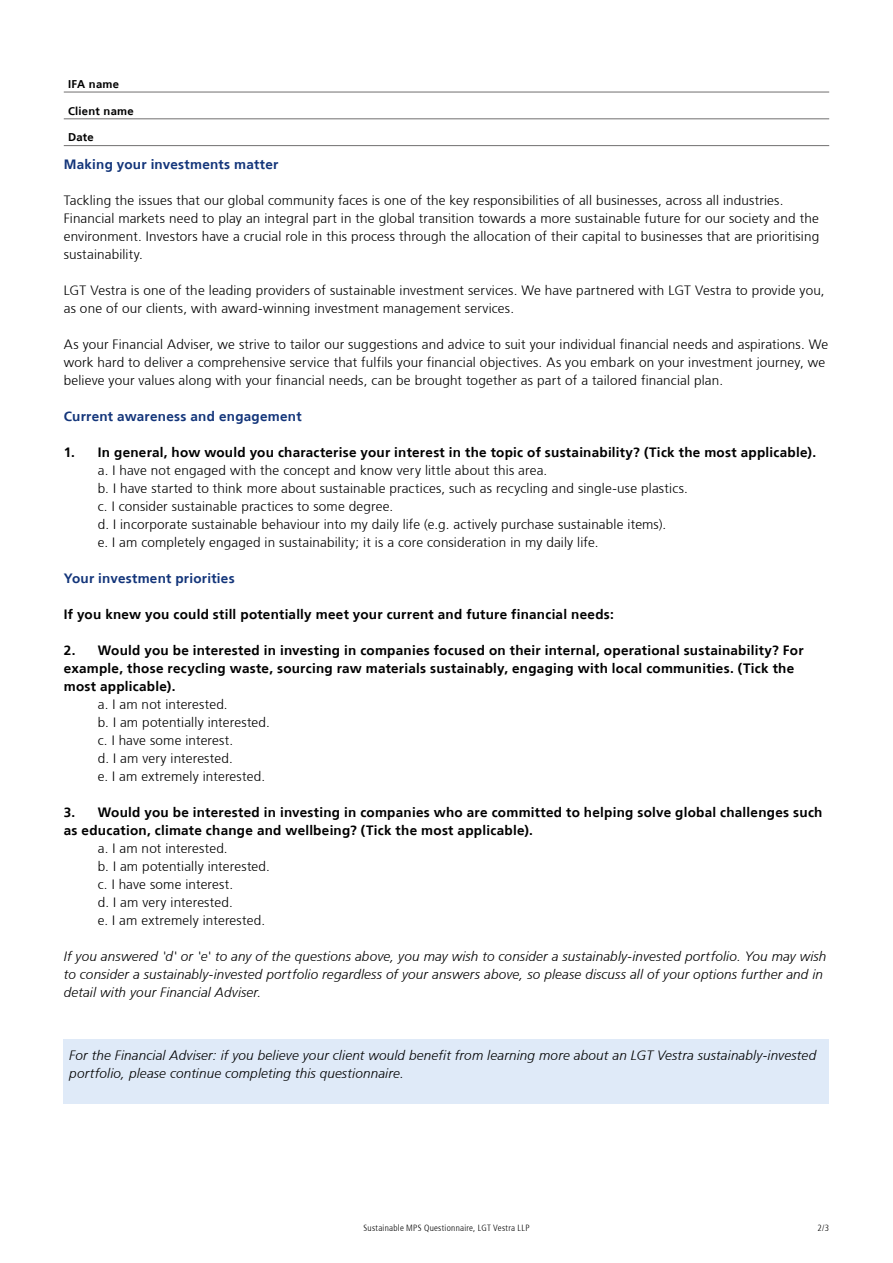
<style>
.page{position:relative;width:893px;height:1263px;background:#fff}
.page>*{position:absolute;margin:0;border:0;box-sizing:border-box;transform-origin:0 0}
.t1{font:300 13.5px/18px "Frutiger 45";letter-spacing:.015em;color:#000}
.t2{font:700 13.5px/18px "Frutiger 65";letter-spacing:.02em;color:#000}
.t3{font:italic 300 13.5px/18px "Frutiger 46";letter-spacing:.015em;color:#000}
.t4{font:700 13.5px "Frutiger 65";letter-spacing:.02em;color:#13357a}
.t5{font:700 11.25px "Frutiger 65";letter-spacing:.025em;color:#000}
.t6{font:300 condensed 9px "Frutiger";letter-spacing:.035em;color:#000}
</style>
<div class="page">
<div style="left:64px;top:1039px;width:765px;height:64px;background:#dfeaf8"></div>
<hr style="left:64px;top:92px;width:765px;height:1px;background:#706f6f">
<hr style="left:64px;top:119px;width:765px;height:1px;background:#706f6f">
<hr style="left:64px;top:145px;width:765px;height:1px;background:#706f6f">
<p class="t5" style="left:68px;top:77px;width:53px">IFA name</p>
<p class="t5" style="left:68px;top:104px;width:67px">Client name</p>
<p class="t5" style="left:68px;top:131px;width:27px">Date</p>
<p class="t4" style="left:64px;top:156px;width:216px">Making your investments matter</p>
<p class="t1" style="left:64px;top:191px;width:757px">Tackling the issues that our global community faces is one of the key responsibilities of all businesses, across all industries.<br>Financial markets need to play an integral part in the global transition towards a more sustainable future for our society and the environment. Investors have a crucial role in this process through the allocation of their capital to businesses that are prioritising sustainability.</p>
<p class="t1" style="left:64px;top:281px;width:762px">LGT Vestra is one of the leading providers of sustainable investment services. We have partnered with LGT Vestra to provide you, as one of our clients, with award-winning investment management services.</p>
<p class="t1" style="left:64px;top:335px;width:766px">As your Financial Adviser, we strive to tailor our suggestions and advice to suit your individual financial needs and aspirations. We work hard to deliver a comprehensive service that fulfils your financial objectives. As you embark on your investment journey, we believe your values along with your financial needs, can be brought together as part of a tailored financial plan.</p>
<p class="t4" style="left:64px;top:408px;width:239px">Current awareness and engagement</p>
<p class="t2" style="left:64px;top:443px;width:754px">1. In general, how would you characterise your interest in the topic of sustainability? (Tick the most applicable).</p>
<p class="t1" style="left:98px;top:461px;width:592px">a. I have not engaged with the concept and know very little about this area.<br>b. I have started to think more about sustainable practices, such as recycling and single-use plastics. c. I consider sustainable practices to some degree.<br>d. I incorporate sustainable behaviour into my daily life (e.g. actively purchase sustainable items).<br>e. I am completely engaged in sustainability; it is a core consideration in my daily life.</p>
<p class="t4" style="left:64px;top:570px;width:172px">Your investment priorities</p>
<p class="t2" style="left:64px;top:605px;width:552px">If you knew you could still potentially meet your current and future financial needs:</p>
<p class="t2" style="left:64px;top:641px;width:741px">2. Would you be interested in investing in companies focused on their internal, operational sustainability? For example, those recycling waste, sourcing raw materials sustainably, engaging with local communities. (Tick the most applicable).</p>
<p class="t1" style="left:98px;top:695px;width:174px">a. I am not interested.<br>b. I am potentially interested. c. I have some interest.<br>d. I am very interested.<br>e. I am extremely interested.</p>
<p class="t2" style="left:64px;top:803px;width:760px">3. Would you be interested in investing in companies who are committed to helping solve global challenges such as education, climate change and wellbeing? (Tick the most applicable).</p>
<p class="t1" style="left:98px;top:839px;width:174px">a. I am not interested.<br>b. I am potentially interested. c. I have some interest.<br>d. I am very interested.<br>e. I am extremely interested.</p>
<p class="t3" style="left:64px;top:947px;width:764px">If you answered 'd' or 'e' to any of the questions above, you may wish to consider a sustainably-invested portfolio. You may wish to consider a sustainably-invested portfolio regardless of your answers above, so please discuss all of your options further and in detail with your Financial Adviser.</p>
<p class="t3" style="left:69px;top:1046px;width:748px">For the Financial Adviser: if you believe your client would benefit from learning more about an LGT Vestra sustainably-invested portfolio, please continue completing this questionnaire.</p>
<p class="t6" style="left:363px;top:1223px;width:168px">Sustainable MPS Questionnaire, LGT Vestra LLP</p>
<p class="t6" style="left:817px;top:1223px;width:13px">2/3</p>
</div>
